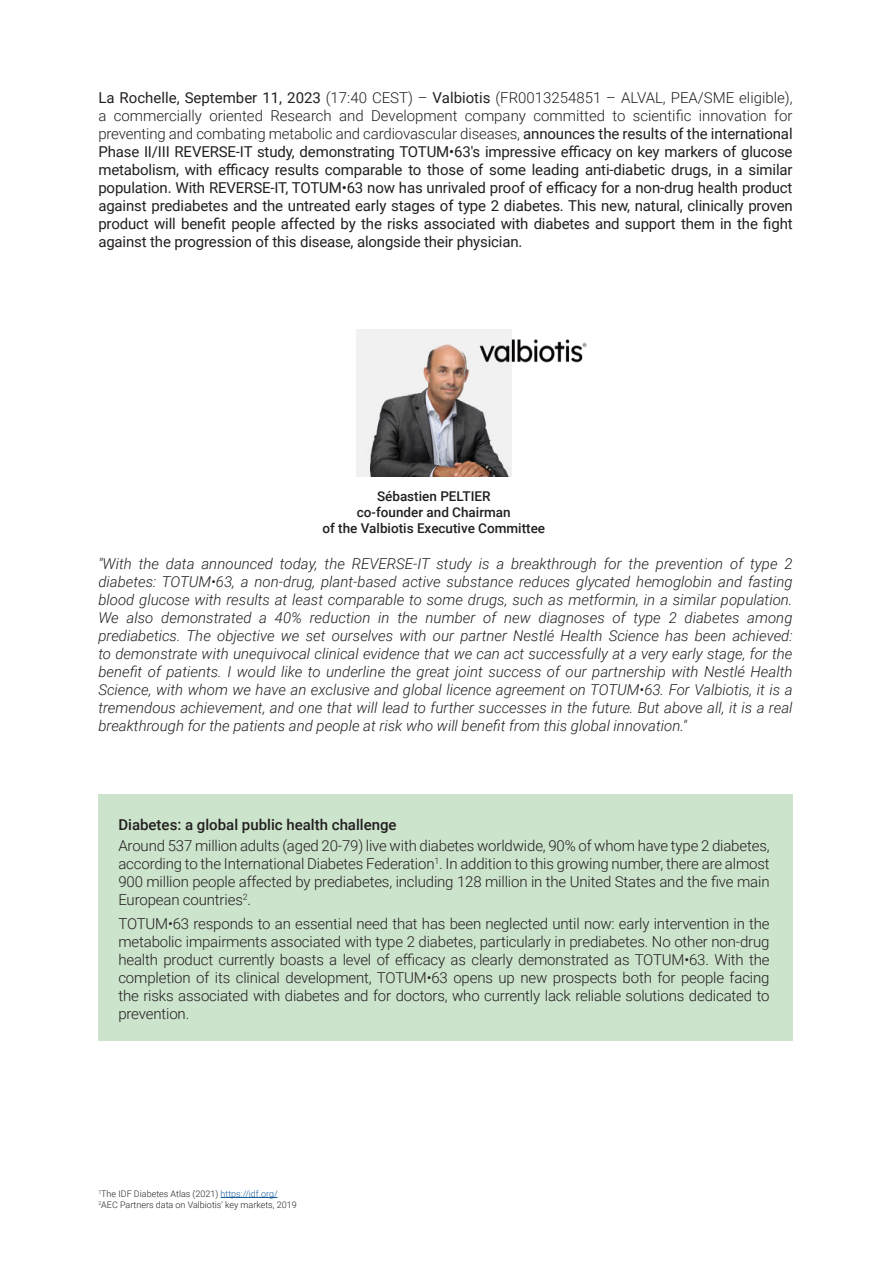
<style>
.page{position:relative;width:893px;height:1263px;background:#fff}
.page>*{position:absolute;margin:0;border:0;box-sizing:border-box;transform-origin:0 0}
.t1{font:italic 300 15px/18px "Roboto";color:#231f20;text-align:justify}
.t2{font:15px/18px "Roboto";letter-spacing:-.01em;color:#231f20;text-align:justify}
.t3{font:300 15px/18px "Roboto";letter-spacing:-.01em;color:#231f20;text-align:justify}
.t4{font:500 15px "Roboto";color:#231f20}
.t5{font:500 13.5px/16.2px "Roboto";color:#231f20;text-align:center}
.t6{font:300 9px/10.8px "Roboto";color:#231f20}
.s1{font-weight:300}
.s2{color:#175d9e}
</style>
<div class="page">
<img style="left:356px;top:329px;width:155px;height:147px">
<hr style="left:221px;top:1197px;width:57px;height:1px;background:#175d9e">
<img style="left:480px;top:337px;width:107px;height:28px">
<div style="left:98px;top:794px;width:695px;height:247px;background:#cce3cc"></div>
<p class="t2" style="left:98px;top:90px;width:696px">La Rochelle, September 11, 2023 <span class="s1">(17:40 CEST) –</span> Valbiotis <span class="s1">(FR0013254851 – ALVAL, PEA/SME eligible), a commercially oriented Research and Development company committed to scientific innovation for preventing and combating metabolic and cardiovascular diseases,</span> announces the results of the international Phase II/III REVERSE-IT study, demonstrating TOTUM•63's impressive efficacy on key markers of glucose metabolism, with efficacy results comparable to those of some leading anti-diabetic drugs, in a similar population. With REVERSE-IT, TOTUM•63 now has unrivaled proof of efficacy for a non-drug health product against prediabetes and the untreated early stages of type 2 diabetes. This new, natural, clinically proven product will benefit people affected by the risks associated with diabetes and support them in the fight against the progression of this disease, alongside their physician.</p>
<p class="t5" style="left:322px;top:489px;width:224px">Sébastien PELTIER<br>co-founder and Chairman<br>of the Valbiotis Executive Committee</p>
<p class="t1" style="left:98px;top:556px;width:696px">"With the data announced today, the REVERSE-IT study is a breakthrough for the prevention of type 2 diabetes: TOTUM•63, a non-drug, plant-based active substance reduces glycated hemoglobin and fasting blood glucose with results at least comparable to some drugs, such as metformin, in a similar population.<br>We also demonstrated a 40% reduction in the number of new diagnoses of type 2 diabetes among prediabetics. The objective we set ourselves with our partner Nestlé Health Science has been achieved: to demonstrate with unequivocal clinical evidence that we can act successfully at a very early stage, for the benefit of patients. I would like to underline the great joint success of our partnership with Nestlé Health Science, with whom we have an exclusive and global licence agreement on TOTUM•63. For Valbiotis, it is a tremendous achievement, and one that will lead to further successes in the future. But above all, it is a real breakthrough for the patients and people at risk who will benefit from this global innovation."</p>
<p class="t4" style="left:118px;top:819px;width:280px">Diabetes: a global public health challenge</p>
<p class="t3" style="left:118px;top:836px;width:653px">Around 537 million adults (aged 20-79) live with diabetes worldwide, 90% of whom have type 2 diabetes, according to the International Diabetes Federation<sup>1</sup>. In addition to this growing number, there are almost 900 million people affected by prediabetes, including 128 million in the United States and the five main European countries<sup>2</sup>.</p>
<p class="t3" style="left:118px;top:914px;width:653px">TOTUM•63 responds to an essential need that has been neglected until now: early intervention in the metabolic impairments associated with type 2 diabetes, particularly in prediabetes. No other non-drug health product currently boasts a level of efficacy as clearly demonstrated as TOTUM•63. With the completion of its clinical development, TOTUM•63 opens up new prospects both for people facing the risks associated with diabetes and for doctors, who currently lack reliable solutions dedicated to prevention.</p>
<p class="t6" style="left:98px;top:1189px;width:200px"><sup>1</sup>The IDF Diabetes Atlas (2021) <span class="s2">https://idf.org/<br></span><sup>2</sup>AEC Partners data on Valbiotis' key markets, 2019</p>
</div>
